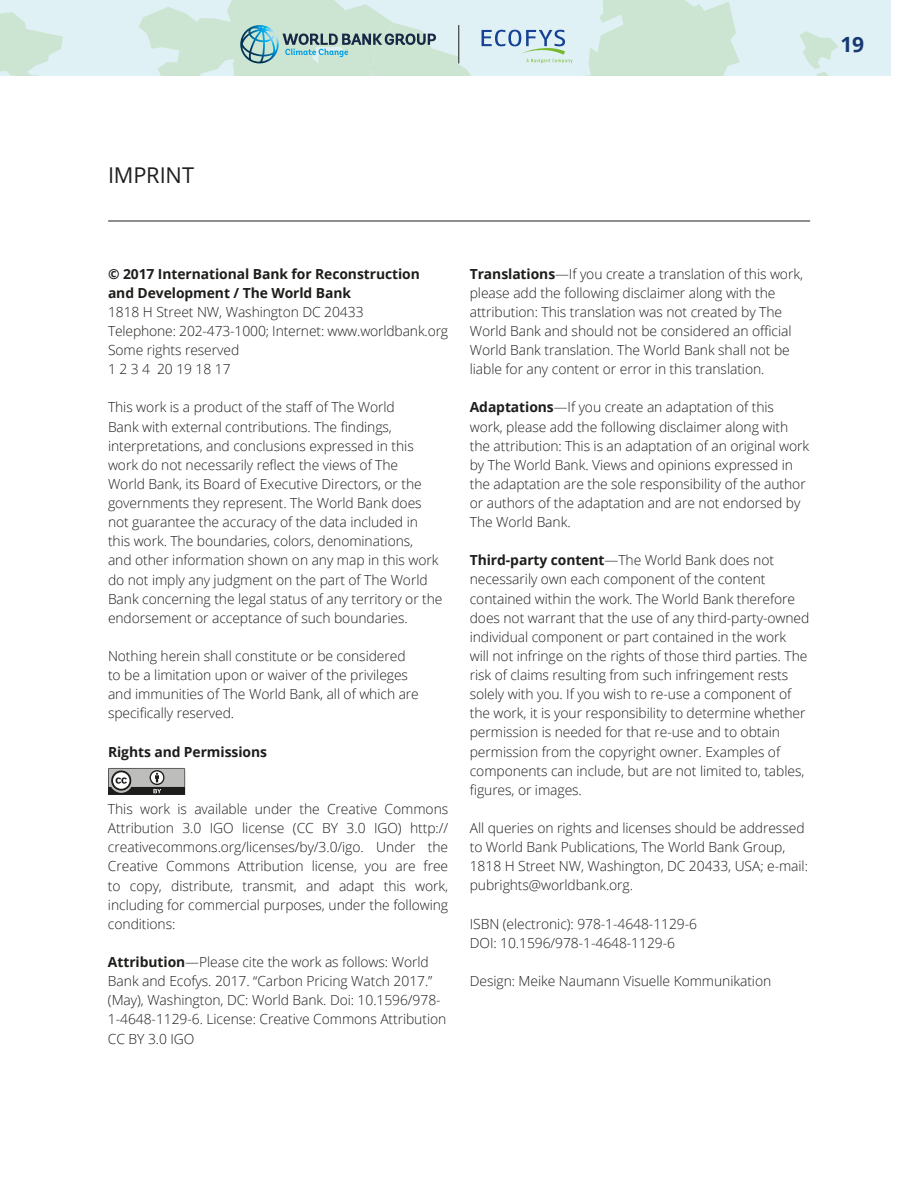
<style>
.page{position:relative;width:918px;height:1188px;background:#fff}
.page>*{position:absolute;margin:0;border:0;box-sizing:border-box;transform-origin:0 0}
.t1{font:21.75px "Open Sans";letter-spacing:-.005em;color:#1d1d1b}
.t2{font:700 21px "Open Sans";color:#163971}
.t3{font:300 13.8px/19px "Open Sans";letter-spacing:-.005em;color:#1d1d1b}
.t4{font:700 13.8px/19px "Open Sans";letter-spacing:-.005em;color:#1d1d1b}
.s1{font-weight:700}
</style>
<div class="page">
<div style="left:0;top:0;width:891px;height:76px;background:#e0f1f5"></div>
<svg style="left:139px;top:0;width:699px;height:76px"></svg>
<svg style="left:0;top:12px;width:63px;height:64px"></svg>
<svg style="left:108px;top:768px;width:77px;height:27px;background:#878786"></svg>
<hr style="left:108px;top:221px;width:702px;height:1px;background:#1d1d1b">
<h2 class="t2" style="left:840px;top:29px;width:25px">19</h2>
<h1 class="t1" style="left:108px;top:160px;width:88px">IMPRINT</h1>
<p class="t4" style="left:108px;top:264px;width:313px">© 2017 International Bank for Reconstruction and Development / The World Bank</p>
<p class="t3" style="left:108px;top:302px;width:342px">1818 H Street NW, Washington DC 20433<br>Telephone: 202-473-1000; Internet: www.worldbank.org<br>Some rights reserved<br>1 2 3 4 20 19 18 17</p>
<p class="t3" style="left:108px;top:398px;width:336px">This work is a product of the staff of The World<br>Bank with external contributions. The findings, interpretations, and conclusions expressed in this work do not necessarily reflect the views of The<br>World Bank, its Board of Executive Directors, or the governments they represent. The World Bank does not guarantee the accuracy of the data included in this work. The boundaries, colors, denominations,<br>and other information shown on any map in this work do not imply any judgment on the part of The World Bank concerning the legal status of any territory or the endorsement or acceptance of such boundaries.</p>
<p class="t3" style="left:108px;top:646px;width:312px">Nothing herein shall constitute or be considered to be a limitation upon or waiver of the privileges and immunities of The World Bank, all of which are specifically reserved.</p>
<p class="t4" style="left:108px;top:742px;width:160px">Rights and Permissions</p>
<p class="t3" style="left:108px;top:799px;width:342px;text-align:justify">This work is available under the Creative Commons Attribution 3.0 IGO license (CC BY 3.0 IGO) http:// creativecommons.org/licenses/by/3.0/igo. Under the Creative Commons Attribution license, you are free to copy, distribute, transmit, and adapt this work, including for commercial purposes, under the following conditions:</p>
<p class="t3" style="left:108px;top:952px;width:340px"><span class="s1">Attribution</span>—Please cite the work as follows: World Bank and Ecofys. 2017. “Carbon Pricing Watch 2017.” (May), Washington, DC: World Bank. Doi: 10.1596/978- 1-4648-1129-6. License: Creative Commons Attribution CC BY 3.0 IGO</p>
<p class="t3" style="left:470px;top:264px;width:335px"><span class="s1">Translations</span>—If you create a translation of this work, please add the following disclaimer along with the attribution: This translation was not created by The World Bank and should not be considered an official World Bank translation. The World Bank shall not be liable for any content or error in this translation.</p>
<p class="t3" style="left:470px;top:397px;width:341px"><span class="s1">Adaptations</span>—If you create an adaptation of this work, please add the following disclaimer along with the attribution: This is an adaptation of an original work by The World Bank. Views and opinions expressed in the adaptation are the sole responsibility of the author or authors of the adaptation and are not endorsed by The World Bank.</p>
<p class="t3" style="left:470px;top:550px;width:341px"><span class="s1">Third-party content</span>—The World Bank does not necessarily own each component of the content contained within the work. The World Bank therefore does not warrant that the use of any third-party-owned individual component or part contained in the work<br>will not infringe on the rights of those third parties. The risk of claims resulting from such infringement rests solely with you. If you wish to re-use a component of the work, it is your responsibility to determine whether permission is needed for that re-use and to obtain permission from the copyright owner. Examples of components can include, but are not limited to, tables, figures, or images.</p>
<p class="t3" style="left:470px;top:818px;width:340px">All queries on rights and licenses should be addressed to World Bank Publications, The World Bank Group, 1818 H Street NW, Washington, DC 20433, USA; e-mail: pubrights@worldbank.org.</p>
<p class="t3" style="left:470px;top:914px;width:229px">ISBN (electronic): 978-1-4648-1129-6<br>DOI: 10.1596/978-1-4648-1129-6</p>
<p class="t3" style="left:470px;top:971px;width:303px">Design: Meike Naumann Visuelle Kommunikation</p>
</div>
